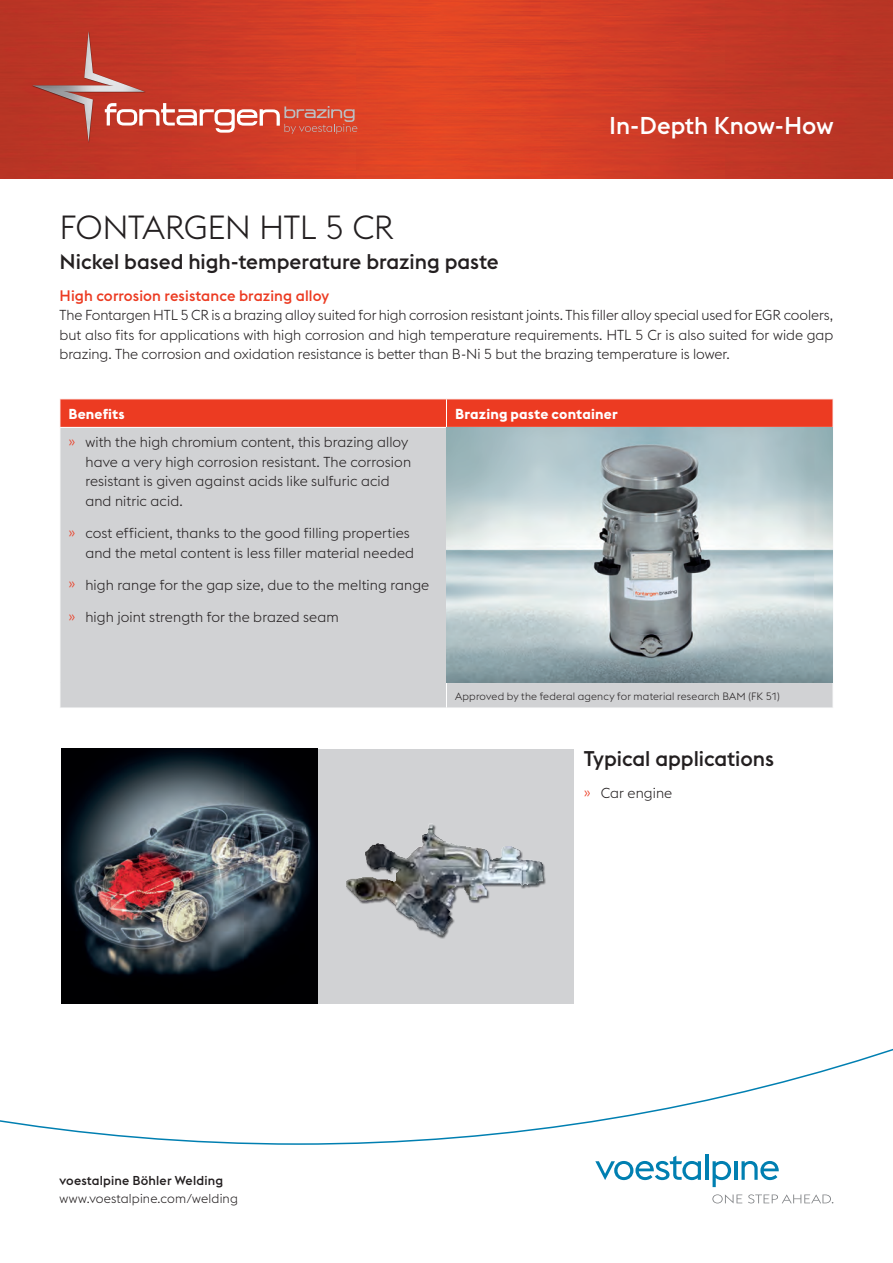
<style>
.page{position:relative;width:893px;height:1263px;background:#fff}
.page>*{position:absolute;margin:0;border:0;box-sizing:border-box;transform-origin:0 0}
.HL-1{font:300 33px "voestalpine";letter-spacing:-.015em;color:#231f20}
.t1{font:500 24px "voestalpine";color:#fff}
.Sub-HL-1{font:500 21px "voestalpine";letter-spacing:-.005em;color:#231f20}
.Sub-HL-2-fon{font:500 15px "voestalpine";letter-spacing:.005em;color:#ec3b22}
.Copy{font:300 14.25px/19.5px "voestalpine";letter-spacing:.005em;color:#231f20}
.T-T__HL-links{font:700 14.25px "voestalpine";letter-spacing:.01em;color:#fff}
.T-I__HL-links{font:700 14.25px "voestalpine";letter-spacing:.01em;color:#fff}
.t2{font:300 12.75px "voestalpine";letter-spacing:.01em;color:#231f20}
.t3{font:500 12.75px "voestalpine";letter-spacing:.015em;color:#231f20}
.T-I__Fusszeile{font:300 10.5px "voestalpine";letter-spacing:.02em;color:#231f20}
.s1{color:#ec3b22}
</style>
<div class="page">
<img style="left:0;top:0;width:893px;height:179px">
<img style="left:30px;top:28px;width:118px;height:118px">
<img style="left:32px;top:31px;width:113px;height:111px">
<svg style="left:105px;top:103px;width:252px;height:31px;background:#d56556"></svg>
<svg style="left:0;top:1048px;width:893px;height:97px"></svg>
<svg style="left:595px;top:1156px;width:106px;height:24px"></svg>
<hr style="left:705px;top:1154px;width:3px;height:26px;background:#007fb1">
<svg style="left:713px;top:1161px;width:18px;height:26px"></svg>
<hr style="left:734px;top:1161px;width:3px;height:19px;background:#007fb1">
<svg style="left:741px;top:1161px;width:38px;height:19px"></svg>
<svg style="left:712px;top:1194px;width:30px;height:9px"></svg>
<svg style="left:748px;top:1194px;width:85px;height:9px"></svg>
<div style="left:61px;top:428px;width:772px;height:280px;background:#d1d2d4"></div>
<svg style="left:60px;top:399px;width:773px;height:28px;background:#ec3e26"></svg>
<hr style="left:446px;top:682px;width:387px;height:1px;background:#fff">
<hr style="left:446px;top:428px;width:1px;height:254px;background:#fff">
<svg style="left:60px;top:682px;width:1px;height:26px"></svg>
<svg style="left:446px;top:683px;width:1px;height:25px"></svg>
<img style="left:447px;top:428px;width:386px;height:254px">
<img style="left:61px;top:749px;width:256px;height:254px">
<div style="left:318px;top:749px;width:256px;height:254px;background:#d1d2d4"></div>
<img style="left:346px;top:824px;width:200px;height:115px">
<h2 class="t1" style="left:609px;top:111px;width:226px">In-Depth Know-How</h2>
<p class="HL-1" style="left:60px;top:209px;width:336px">FONTARGEN HTL 5 CR</p>
<p class="Sub-HL-1" style="left:60px;top:249px;width:441px">Nickel based high-temperature brazing paste</p>
<p class="Sub-HL-2-fon" style="left:60px;top:287px;width:271px">High corrosion resistance brazing alloy</p>
<p class="Copy" style="left:60px;top:306px;width:775px;text-align:justify">The Fontargen HTL 5 CR is a brazing alloy suited for high corrosion resistant joints. This filler alloy special used for EGR coolers, but also fits for applications with high corrosion and high temperature requirements. HTL 5 Cr is also suited for wide gap brazing. The corrosion and oxidation resistance is better than B-Ni 5 but the brazing temperature is lower.</p>
<p class="T-I__HL-links" style="left:68px;top:405px;width:58px">Benefits</p>
<p class="T-T__HL-links" style="left:455px;top:405px;width:164px">Brazing paste container</p>
<p class="Copy" style="left:85px;top:433px;width:327px;text-indent:-17px"><span class="s1">»</span> with the high chromium content, this brazing alloy have a very high corrosion resistant. The corrosion resistant is given against acids like sulfuric acid and nitric acid.</p>
<p class="Copy" style="left:85px;top:523px;width:330px;text-indent:-17px"><span class="s1">»</span> cost efficient, thanks to the good filling properties and the metal content is less filler material needed</p>
<p class="Copy" style="left:68px;top:575px;width:362px"><span class="s1">»</span> high range for the gap size, due to the melting range</p>
<p class="Copy" style="left:68px;top:607px;width:272px"><span class="s1">»</span> high joint strength for the brazed seam</p>
<p class="T-I__Fusszeile" style="left:455px;top:690px;width:326px">Approved by the federal agency for material research BAM (FK 51)</p>
<p class="t3" style="left:60px;top:1173px;width:165px">voestalpine Böhler Welding</p>
<p class="t2" style="left:60px;top:1191px;width:180px">www.voestalpine.com/welding</p>
<p class="Sub-HL-1" style="left:584px;top:746px;width:192px">Typical applications</p>
<p class="Copy" style="left:584px;top:783px;width:90px"><span class="s1">»</span> Car engine</p>
</div>
